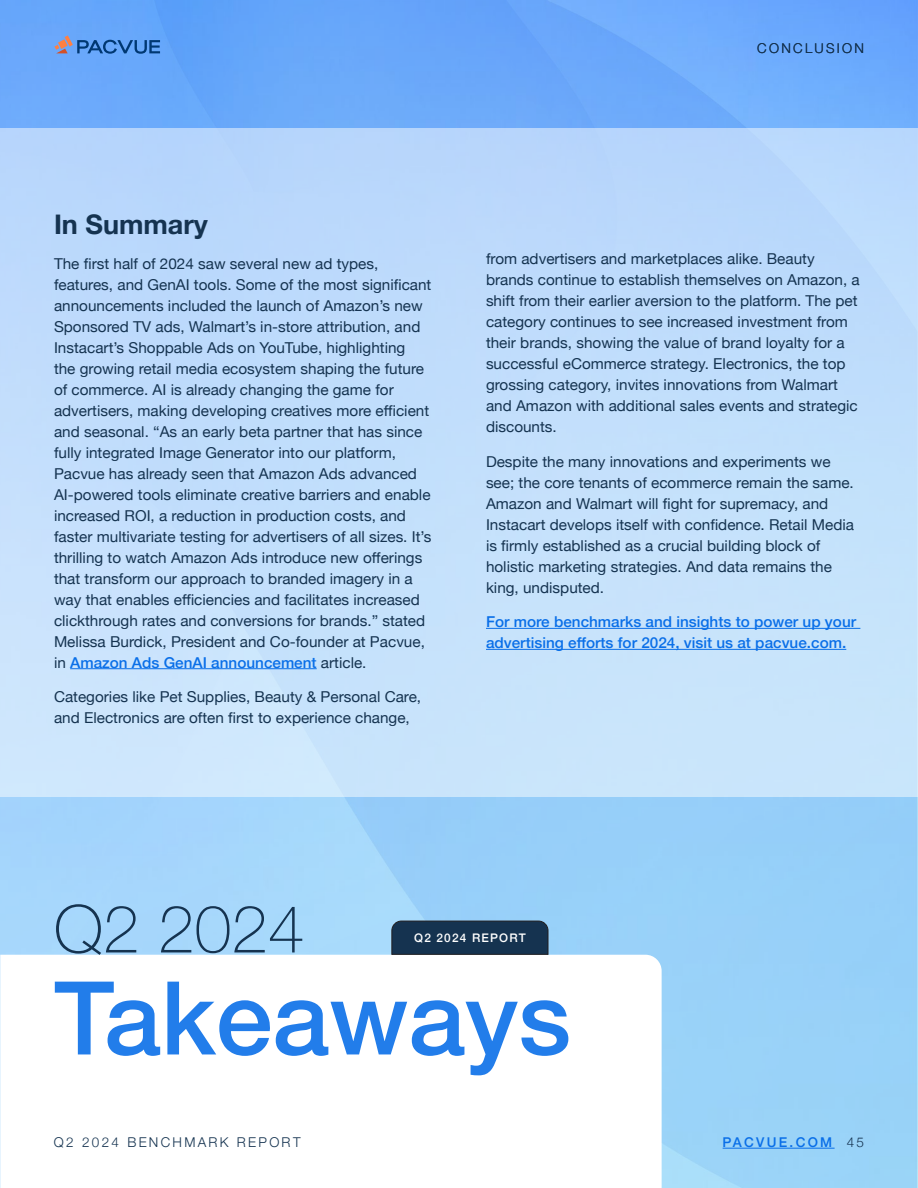
<style>
.page{position:relative;width:918px;height:1188px;background:#fff}
.page>*{position:absolute;margin:0;border:0;box-sizing:border-box;transform-origin:0 0}
.t1{font:500 102px "Helvetica Neue";color:#227dea}
.t2{font:100 66px "Helvetica Neue";color:#153350}
.t3{font:700 27px "Helvetica Neue";color:#153350}
.Text_Hyperlinks{font:15px/21px "Helvetica Neue";color:#153350}
.Text_Hyperlinks-2{font:500 15px/21px "Helvetica Neue";color:#0a6fe8}
.t4{font:300 13.5px "Helvetica Neue";letter-spacing:.17em;color:#153350}
.t5{font:500 13.5px "Helvetica Neue";letter-spacing:.17em;color:#0a6fe8}
.t6{font:500 11.85px "Helvetica Neue";letter-spacing:.1em;color:#fff}
.s1{font-weight:500;color:#0a6fe8}
.s2{font-weight:300;color:#153350}
</style>
<div class="page">
<img style="left:0;top:0;width:918px;height:1188px">
<svg style="left:0;top:955px;width:662px;height:233px"></svg>
<svg style="left:391px;top:920px;width:158px;height:35px;background:#1a3652"></svg>
<hr style="left:723px;top:1148px;width:112px;height:1px;background:#0a6fe8">
<div style="left:0;top:128px;width:918px;height:669px;background:#c2dffc"></div>
<hr style="left:70px;top:668px;width:247px;height:1px;background:#0a6fe8">
<hr style="left:486px;top:628px;width:374px;height:1px;background:#0a6fe8">
<hr style="left:486px;top:649px;width:360px;height:1px;background:#0a6fe8">
<svg style="left:54px;top:35px;width:106px;height:19px;background:#598acf"></svg>
<p class="t4" style="left:757px;top:37px;width:108px">CONCLUSION</p>
<p class="t3" style="left:54px;top:203px;width:155px">In Summary</p>
<p class="Text_Hyperlinks" style="left:54px;top:254px;width:379px">The first half of 2024 saw several new ad types, features, and GenAI tools. Some of the most significant announcements included the launch of Amazon’s new Sponsored TV ads, Walmart’s in-store attribution, and Instacart’s Shoppable Ads on YouTube, highlighting<br>the growing retail media ecosystem shaping the future of commerce. AI is already changing the game for advertisers, making developing creatives more efficient and seasonal. “As an early beta partner that has since fully integrated Image Generator into our platform, Pacvue has already seen that Amazon Ads advanced AI-powered tools eliminate creative barriers and enable increased ROI, a reduction in production costs, and faster multivariate testing for advertisers of all sizes. It’s thrilling to watch Amazon Ads introduce new offerings that transform our approach to branded imagery in a way that enables efficiencies and facilitates increased clickthrough rates and conversions for brands.” stated Melissa Burdick, President and Co-founder at Pacvue, in <span class="s1">Amazon Ads GenAI announcement</span> article.</p>
<p class="Text_Hyperlinks" style="left:54px;top:687px;width:369px">Categories like Pet Supplies, Beauty &amp; Personal Care, and Electronics are often first to experience change,</p>
<p class="Text_Hyperlinks" style="left:486px;top:249px;width:375px">from advertisers and marketplaces alike. Beauty brands continue to establish themselves on Amazon, a shift from their earlier aversion to the platform. The pet category continues to see increased investment from their brands, showing the value of brand loyalty for a successful eCommerce strategy. Electronics, the top grossing category, invites innovations from Walmart and Amazon with additional sales events and strategic discounts.</p>
<p class="Text_Hyperlinks" style="left:486px;top:452px;width:370px">Despite the many innovations and experiments we see; the core tenants of ecommerce remain the same.<br>Amazon and Walmart will fight for supremacy, and Instacart develops itself with confidence. Retail Media is firmly established as a crucial building block of holistic marketing strategies. And data remains the king, undisputed.</p>
<p class="Text_Hyperlinks-2" style="left:486px;top:610px;width:372px">For more benchmarks and insights to power up your advertising efforts for 2024, visit us at pacvue.com.</p>
<p class="t2" style="left:54px;top:879px;width:252px">Q2 2024</p>
<p class="t1" style="left:54px;top:936px;width:519px">Takeaways</p>
<p class="t6" style="left:414px;top:929px;width:113px">Q2 2024 REPORT</p>
<p class="t4" style="left:54px;top:1131px;width:248px">Q2 2024 BENCHMARK REPORT</p>
<p class="t5" style="left:723px;top:1132px;width:143px">PACVUE.COM <span class="s2">45</span></p>
</div>
